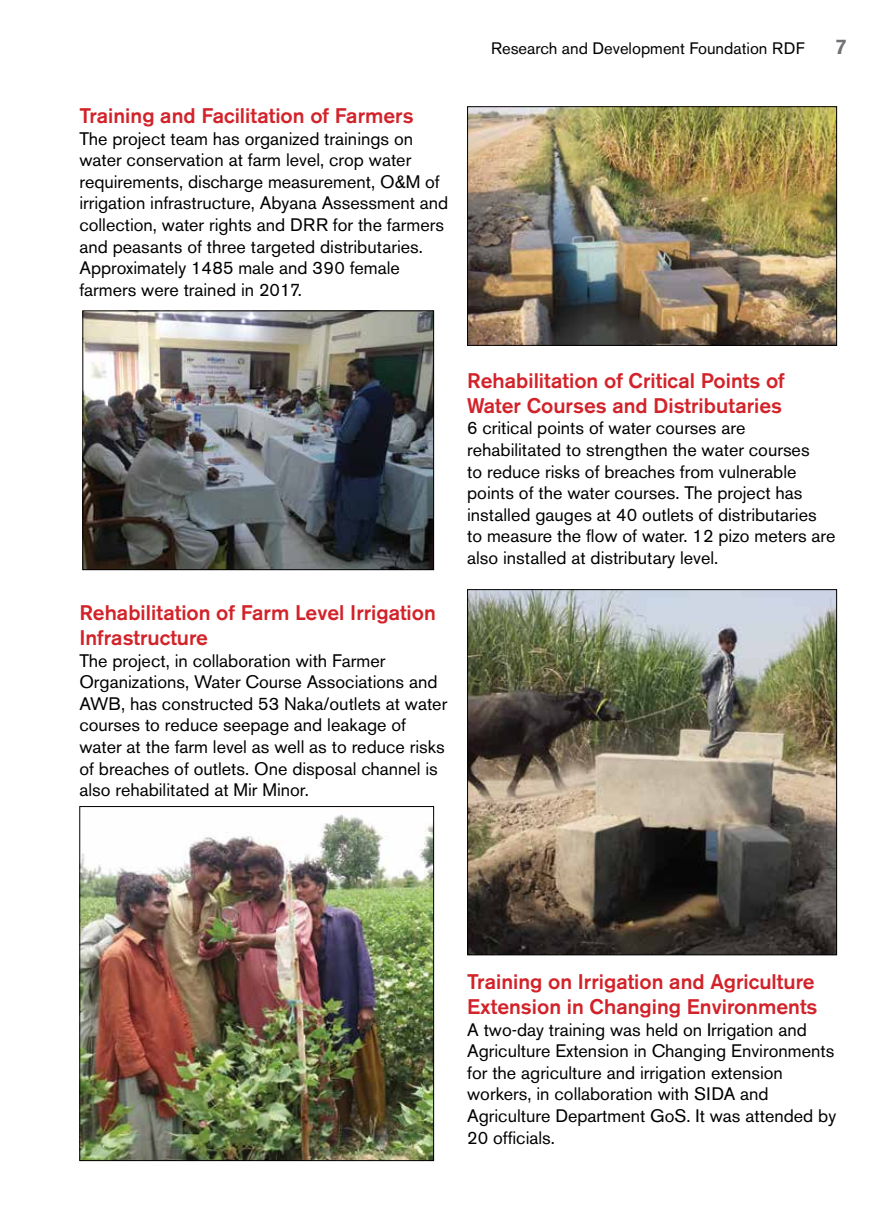
<style>
.page{position:relative;width:891px;height:1215px;background:#fff}
.page>*{position:absolute;margin:0;border:0;box-sizing:border-box;transform-origin:0 0}
.t1{font:500 21px/25.2px "Akzidenz Grotesk BE";color:#d2232a}
.t2{font:500 21px "Akzidenz Grotesk BE";color:#717275}
.t3{font:18px/21.6px "Akzidenz Grotesk BE";color:#000}
.t4{font:16.5px "Akzidenz Grotesk BE";color:#000}
</style>
<div class="page">
<img style="left:84px;top:312px;width:348px;height:256px">
<div style="left:82px;top:310px;width:352px;height:260px;border:1px solid #000"></div>
<img style="left:469px;top:108px;width:366px;height:236px">
<div style="left:467px;top:106px;width:370px;height:240px;border:1px solid #000"></div>
<img style="left:469px;top:591px;width:366px;height:362px">
<div style="left:467px;top:589px;width:370px;height:366px;border:1px solid #000"></div>
<img style="left:81px;top:814px;width:351px;height:345px">
<div style="left:79px;top:806px;width:355px;height:355px;border:1px solid #000"></div>
<p class="t1" style="left:79px;top:103px;width:336px">Training and Facilitation of Farmers</p>
<p class="t3" style="left:79px;top:128px;width:371px">The project team has organized trainings on water conservation at farm level, crop water requirements, discharge measurement, O&amp;M of irrigation infrastructure, Abyana Assessment and collection, water rights and DRR for the farmers and peasants of three targeted distributaries.<br>Approximately 1485 male and 390 female farmers were trained in 2017.</p>
<p class="t4" style="left:491px;top:38px;width:315px">Research and Development Foundation RDF</p>
<p class="t2" style="left:835px;top:34px;width:13px">7</p>
<p class="t1" style="left:79px;top:600px;width:358px">Rehabilitation of Farm Level Irrigation<br>Infrastructure</p>
<p class="t3" style="left:79px;top:650px;width:369px">The project, in collaboration with Farmer Organizations, Water Course Associations and AWB, has constructed 53 Naka/outlets at water courses to reduce seepage and leakage of water at the farm level as well as to reduce risks of breaches of outlets. One disposal channel is also rehabilitated at Mir Minor.</p>
<p class="t1" style="left:467px;top:368px;width:319px">Rehabilitation of Critical Points of<br>Water Courses and Distributaries</p>
<p class="t3" style="left:467px;top:417px;width:370px">6 critical points of water courses are rehabilitated to strengthen the water courses<br>to reduce risks of breaches from vulnerable points of the water courses. The project has installed gauges at 40 outlets of distributaries to measure the flow of water. 12 pizo meters are also installed at distributary level.</p>
<p class="t1" style="left:467px;top:969px;width:352px">Training on Irrigation and Agriculture<br>Extension in Changing Environments</p>
<p class="t3" style="left:467px;top:1019px;width:371px">A two-day training was held on Irrigation and Agriculture Extension in Changing Environments for the agriculture and irrigation extension workers, in collaboration with SIDA and Agriculture Department GoS. It was attended by 20 officials.</p>
</div>
